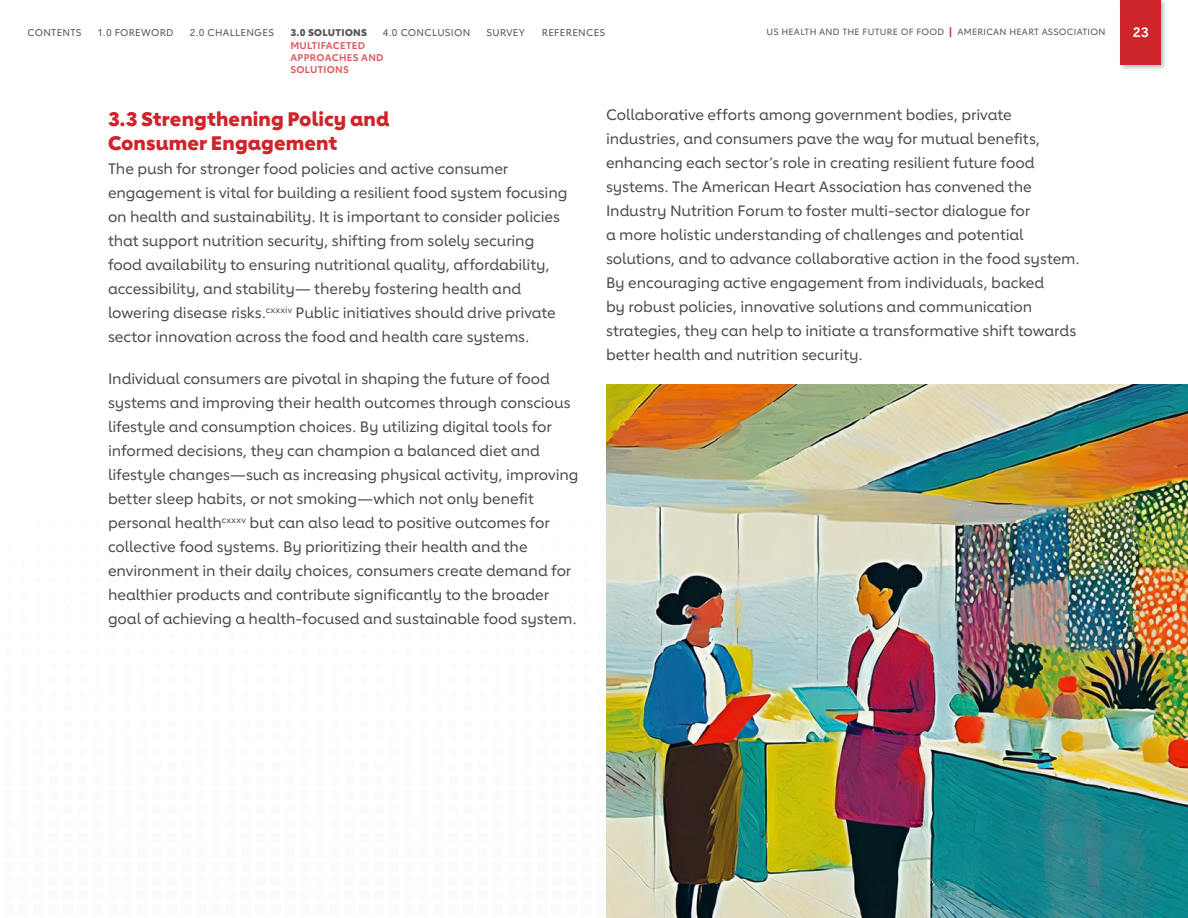
<style>
.page{position:relative;width:1188px;height:918px;background:#fff}
.page>*{position:absolute;margin:0;border:0;box-sizing:border-box;transform-origin:0 0}
.Sub_Hd2{font:800 19.5px/24px "Lub Dub";letter-spacing:.005em;color:#ce242b}
.Body_Copy_10PT{font:500 15px/24px "Lub Dub";letter-spacing:-.005em;color:#4d4d4f}
.t1{font:700 13.5px "Lub Dub";color:#fff}
.t2{font:500 9.75px "Lub Dub";letter-spacing:.03em;color:#5a5758}
.t3{font:700 9.75px/12px "Lub Dub";letter-spacing:.03em;color:#db5b60}
.t4{font:800 9.75px "Lub Dub";letter-spacing:.03em;color:#5a5758}
.t5{font:500 9px "Lub Dub";letter-spacing:.03em;color:#5a5758}
.s1{font-weight:700;font-size:10.5px;color:#ce242b}
</style>
<div class="page">
<img style="left:606px;top:384px;width:582px;height:534px">
<div style="left:1118px;top:0;width:50px;height:71px;background:#231f20;opacity:.3"></div>
<div style="left:1120px;top:0;width:41px;height:65px;background:#ce242b"></div>
<p class="t2" style="left:27px;top:27px;width:56px">CONTENTS</p>
<p class="t2" style="left:98px;top:27px;width:77px">1.0 FOREWORD</p>
<p class="t2" style="left:190px;top:27px;width:86px">2.0 CHALLENGES</p>
<p class="t2" style="left:383px;top:27px;width:89px">4.0 CONCLUSION</p>
<p class="t2" style="left:487px;top:27px;width:40px">SURVEY</p>
<p class="t2" style="left:542px;top:27px;width:65px">REFERENCES</p>
<p class="t1" style="left:1133px;top:24px;width:17px">23</p>
<p class="t3" style="left:290px;top:39px;width:95px">MULTIFACETED<br>APPROACHES AND<br>SOLUTIONS</p>
<p class="t5" style="left:766px;top:27px;width:341px">US HEALTH AND THE FUTURE OF FOOD <span class="s1">|</span> AMERICAN HEART ASSOCIATION</p>
<p class="t4" style="left:290px;top:27px;width:78px">3.0 SOLUTIONS</p>
<p class="Sub_Hd2" style="left:108px;top:107px;width:283px">3.3 Strengthening Policy and<br>Consumer Engagement</p>
<p class="Body_Copy_10PT" style="left:108px;top:157px;width:461px">The push for stronger food policies and active consumer engagement is vital for building a resilient food system focusing on health and sustainability. It is important to consider policies that support nutrition security, shifting from solely securing food availability to ensuring nutritional quality, affordability, accessibility, and stability— thereby fostering health and lowering disease risks.<sup>cxxxiv</sup> Public initiatives should drive private sector innovation across the food and health care systems.</p>
<p class="Body_Copy_10PT" style="left:108px;top:367px;width:472px">Individual consumers are pivotal in shaping the future of food systems and improving their health outcomes through conscious lifestyle and consumption choices. By utilizing digital tools for informed decisions, they can champion a balanced diet and lifestyle changes—such as increasing physical activity, improving better sleep habits, or not smoking—which not only benefit personal health<sup>cxxxv</sup> but can also lead to positive outcomes for collective food systems. By prioritizing their health and the environment in their daily choices, consumers create demand for healthier products and contribute significantly to the broader goal of achieving a health-focused and sustainable food system.</p>
<p class="Body_Copy_10PT" style="left:606px;top:103px;width:475px">Collaborative efforts among government bodies, private industries, and consumers pave the way for mutual benefits, enhancing each sector’s role in creating resilient future food systems. The American Heart Association has convened the Industry Nutrition Forum to foster multi-sector dialogue for<br>a more holistic understanding of challenges and potential solutions, and to advance collaborative action in the food system.<br>By encouraging active engagement from individuals, backed<br>by robust policies, innovative solutions and communication strategies, they can help to initiate a transformative shift towards better health and nutrition security.</p>
</div>
